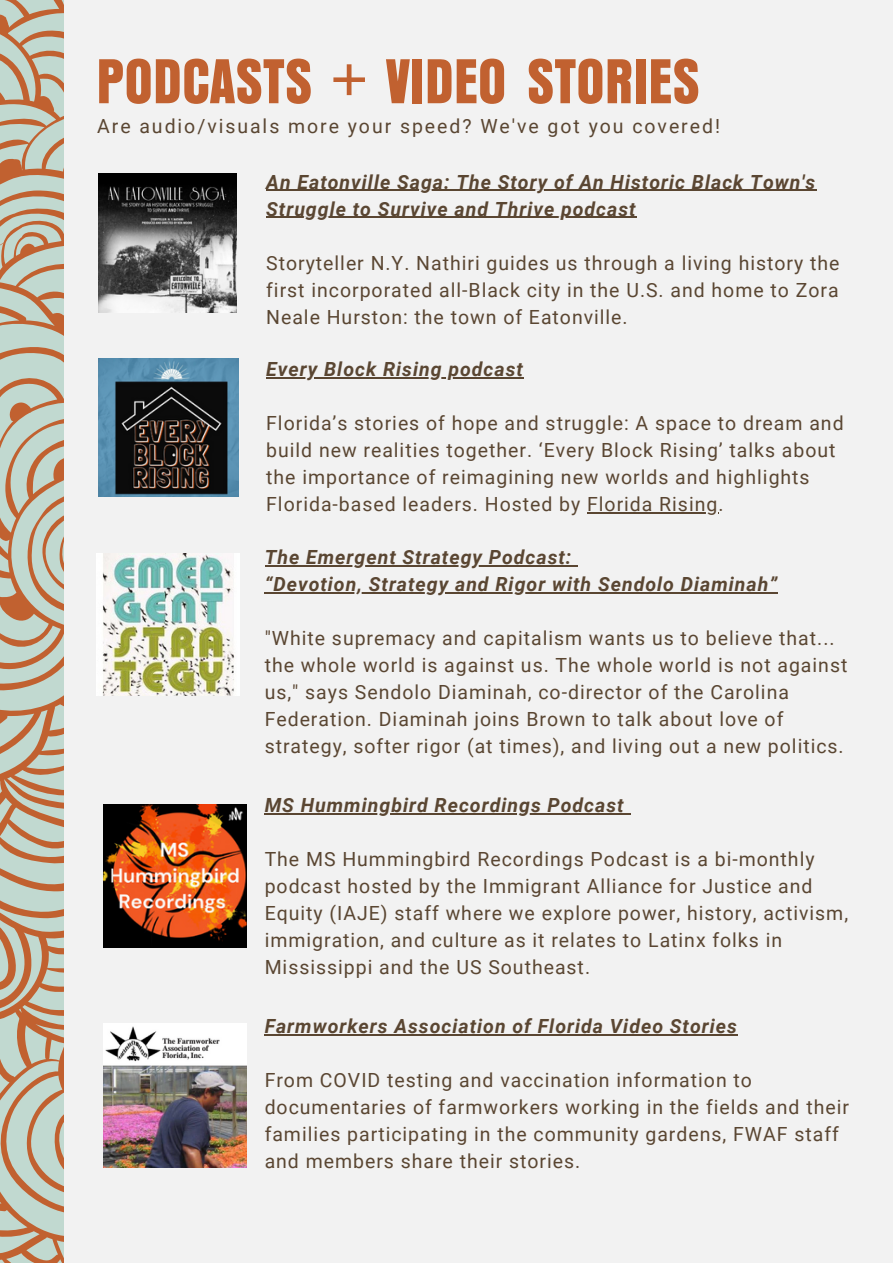
<style>
.page{position:relative;width:893px;height:1264px;background:#fff}
.page>*{position:absolute;margin:0;border:0;box-sizing:border-box;transform-origin:0 0}
.t1{font:66px "Anzeigen Gro D";letter-spacing:.005em;color:#c16130}
.t2{font:19.5px/27px "Roboto";letter-spacing:.05em;color:#5a4632}
.t3{font:italic 700 19.5px/27px "Roboto";letter-spacing:.05em;color:#5a4632}
.t4{font:19.5px "Roboto";letter-spacing:.1em;color:#5a4632}
</style>
<div class="page">
<svg style="left:0;top:598px;width:65px;height:289px;fill:#c1d9d0"></svg>
<svg style="left:0;top:887px;width:65px;height:375px;fill:#c1d9d0"></svg>
<svg style="left:0;top:0;width:65px;height:598px;fill:#c1d9d0"></svg>
<div style="left:65px;top:0;width:827px;height:1262px;background:#f2f2f2"></div>
<img style="left:98px;top:174px;width:138px;height:138px">
<hr style="left:266px;top:190px;width:550px;height:1px;background:#5a4632">
<hr style="left:266px;top:217px;width:370px;height:1px;background:#5a4632">
<img style="left:98px;top:359px;width:141px;height:137px">
<hr style="left:266px;top:377px;width:258px;height:1px;background:#5a4632">
<hr style="left:587px;top:512px;width:131px;height:1px;background:#5a4632">
<img style="left:96px;top:553px;width:143px;height:142px">
<hr style="left:265px;top:565px;width:307px;height:1px;background:#5a4632">
<svg style="left:565px;top:565px;width:90px;height:29px"></svg>
<hr style="left:265px;top:592px;width:513px;height:1px;background:#5a4632">
<img style="left:104px;top:804px;width:142px;height:143px">
<hr style="left:265px;top:813px;width:359px;height:1px;background:#5a4632">
<img style="left:104px;top:1023px;width:142px;height:143px">
<hr style="left:265px;top:1034px;width:473px;height:1px;background:#5a4632">
<p class="t1" style="left:96px;top:54px;width:604px">PODCASTS + VIDEO STORIES</p>
<p class="t4" style="left:97px;top:115px;width:624px">Are audio/visuals more your speed? We've got you covered!</p>
<p class="t3" style="left:266px;top:168px;width:550px">An Eatonville Saga: The Story of An Historic Black Town's<br>Struggle to Survive and Thrive podcast</p>
<p class="t2" style="left:266px;top:249px;width:574px;text-align:justify">Storyteller N.Y. Nathiri guides us through a living history the first incorporated all-Black city in the U.S. and home to Zora Neale Hurston: the town of Eatonville.</p>
<p class="t3" style="left:266px;top:356px;width:258px">Every Block Rising podcast</p>
<p class="t2" style="left:266px;top:410px;width:579px">Florida’s stories of hope and struggle: A space to dream and build new realities together. ‘Every Block Rising’ talks about the importance of reimagining new worlds and highlights Florida-based leaders. Hosted by Florida Rising.</p>
<p class="t3" style="left:265px;top:544px;width:308px">The Emergent Strategy Podcast:</p>
<p class="t3" style="left:265px;top:571px;width:514px">“Devotion, Strategy and Rigor with Sendolo Diaminah”</p>
<p class="t2" style="left:265px;top:625px;width:571px">"White supremacy and capitalism wants us to believe that...</p>
<p class="t2" style="left:265px;top:652px;width:584px">the whole world is against us. The whole world is not against us," says Sendolo Diaminah, co-director of the Carolina Federation. Diaminah joins Brown to talk about love of strategy, softer rigor (at times), and living out a new politics.</p>
<p class="t3" style="left:265px;top:792px;width:360px">MS Hummingbird Recordings Podcast</p>
<p class="t2" style="left:265px;top:846px;width:585px">The MS Hummingbird Recordings Podcast is a bi-monthly podcast hosted by the Immigrant Alliance for Justice and Equity (IAJE) staff where we explore power, history, activism, immigration, and culture as it relates to Latinx folks in Mississippi and the US Southeast.</p>
<p class="t3" style="left:265px;top:1013px;width:474px">Farmworkers Association of Florida Video Stories</p>
<p class="t2" style="left:265px;top:1067px;width:586px">From COVID testing and vaccination information to documentaries of farmworkers working in the fields and their families participating in the community gardens, FWAF staff and members share their stories.</p>
</div>
